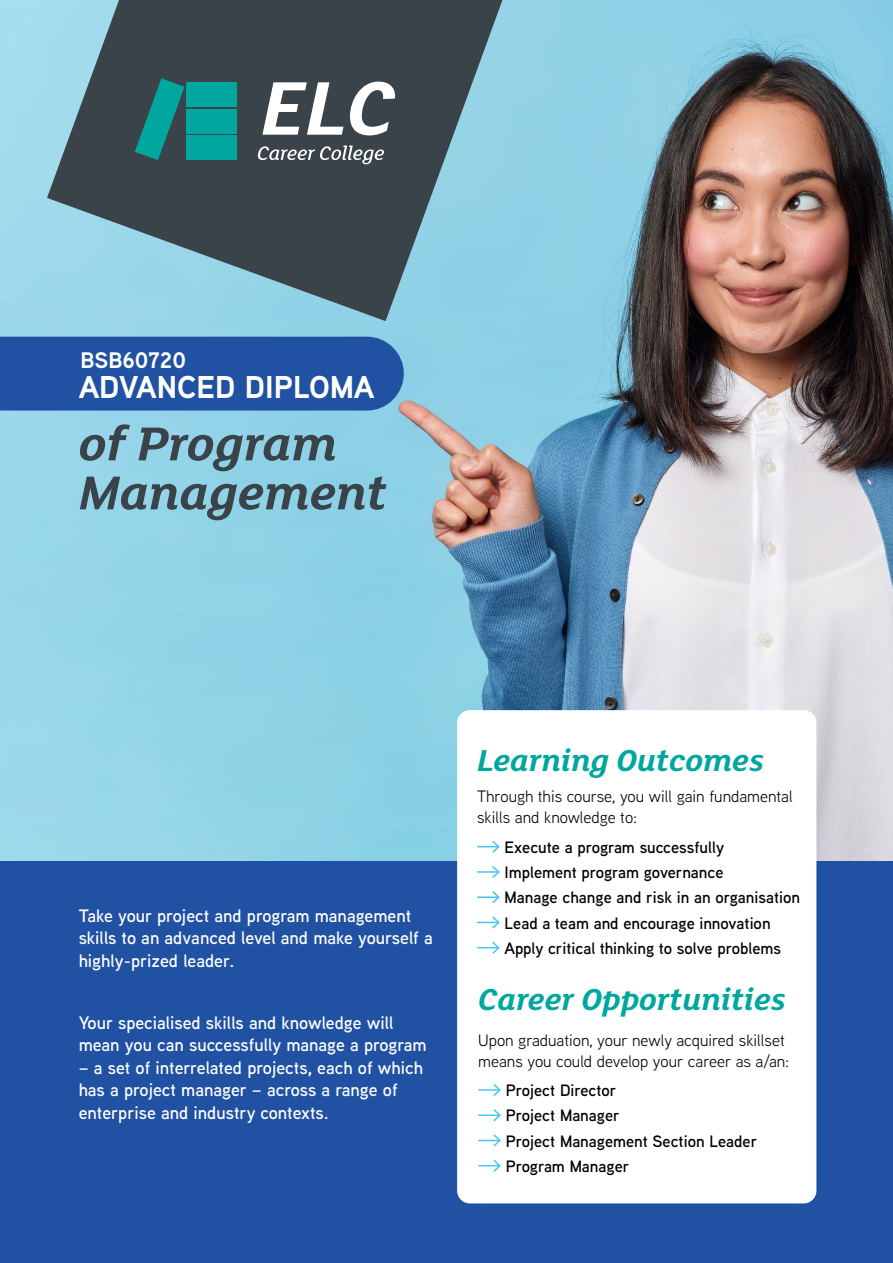
<style>
.page{position:relative;width:893px;height:1263px;background:#fff}
.page>*{position:absolute;margin:0;border:0;box-sizing:border-box;transform-origin:0 0}
.t1{font:italic 700 51.75px/49.1px "FS Lola";color:#3a434a}
.t2{font:italic 700 33px "FS Lola";color:#00a79e}
.t3{font:700 31.5px "Aaux Next";color:#fff}
.t4{font:700 22.5px "Aaux Next";color:#fff}
.t5{font:600 18px/22.5px "Aaux Next";color:#fff}
.t6{font:600 16.5px/25.2px "Aaux Next";color:#000}
.t7{font:16.5px/21px "Aaux Next";color:#000}
</style>
<div class="page">
<img style="left:0;top:0;width:893px;height:861px">
<svg style="left:47px;top:0;width:455px;height:321px;background:#5b7783"></svg>
<div style="left:0;top:861px;width:893px;height:402px;background:#2051a3"></div>
<div style="left:187px;top:82px;width:50px;height:25px;background:#00a79e"></div>
<div style="left:187px;top:109px;width:50px;height:24px;background:#00a79e"></div>
<div style="left:187px;top:136px;width:50px;height:24px;background:#00a79e"></div>
<svg style="left:135px;top:78px;width:50px;height:82px;background:#1e7171"></svg>
<svg style="left:258px;top:146px;width:126px;height:18px;background:#6c7278"></svg>
<svg style="left:262px;top:82px;width:81px;height:53px"></svg>
<svg style="left:350px;top:82px;width:45px;height:53px"></svg>
<div style="left:457px;top:710px;width:359px;height:493px;background:#fff;border-radius:13px"></div>
<svg style="left:477px;top:840px;width:23px;height:13px"></svg>
<hr style="left:477px;top:871px;width:22px;height:2px;background:#44c8f5">
<svg style="left:491px;top:866px;width:9px;height:12px"></svg>
<hr style="left:477px;top:896px;width:22px;height:2px;background:#44c8f5">
<svg style="left:491px;top:891px;width:9px;height:13px"></svg>
<svg style="left:477px;top:916px;width:23px;height:13px"></svg>
<svg style="left:477px;top:941px;width:23px;height:13px"></svg>
<hr style="left:478px;top:1089px;width:22px;height:2px;background:#44c8f5">
<svg style="left:492px;top:1084px;width:9px;height:12px"></svg>
<hr style="left:478px;top:1114px;width:22px;height:2px;background:#44c8f5">
<svg style="left:492px;top:1109px;width:9px;height:13px"></svg>
<svg style="left:478px;top:1134px;width:23px;height:13px"></svg>
<svg style="left:478px;top:1159px;width:23px;height:13px"></svg>
<div style="left:0;top:337px;width:404px;height:73px;background:#2051a3"></div>
<p class="t4" style="left:81px;top:344px;width:107px">BSB60720</p>
<h3 class="t3" style="left:79px;top:365px;width:297px">ADVANCED DIPLOMA</h3>
<h1 class="t1" style="left:79px;top:416px;width:310px">of Program<br>Management</h1>
<p class="t5" style="left:79px;top:904px;width:356px">Take your project and program management skills to an advanced level and make yourself a highly-prized leader.</p>
<p class="t5" style="left:79px;top:1011px;width:349px">Your specialised skills and knowledge will mean you can successfully manage a program</p>
<p class="t5" style="left:79px;top:1056px;width:346px">– a set of interrelated projects, each of which has a project manager – across a range of enterprise and industry contexts.</p>
<h2 class="t2" style="left:477px;top:737px;width:288px">Learning Outcomes</h2>
<p class="t7" style="left:477px;top:785px;width:317px">Through this course, you will gain fundamental skills and knowledge to:</p>
<p class="t6" style="left:505px;top:834px;width:297px">Execute a program successfully Implement program governance<br>Manage change and risk in an organisation Lead a team and encourage innovation Apply critical thinking to solve problems</p>
<h2 class="t2" style="left:478px;top:977px;width:309px">Career Opportunities</h2>
<p class="t7" style="left:478px;top:1029px;width:313px">Upon graduation, your newly acquired skillset means you could develop your career as a/an:</p>
<p class="t6" style="left:506px;top:1077px;width:253px">Project Director<br>Project Manager<br>Project Management Section Leader<br>Program Manager</p>
</div>
